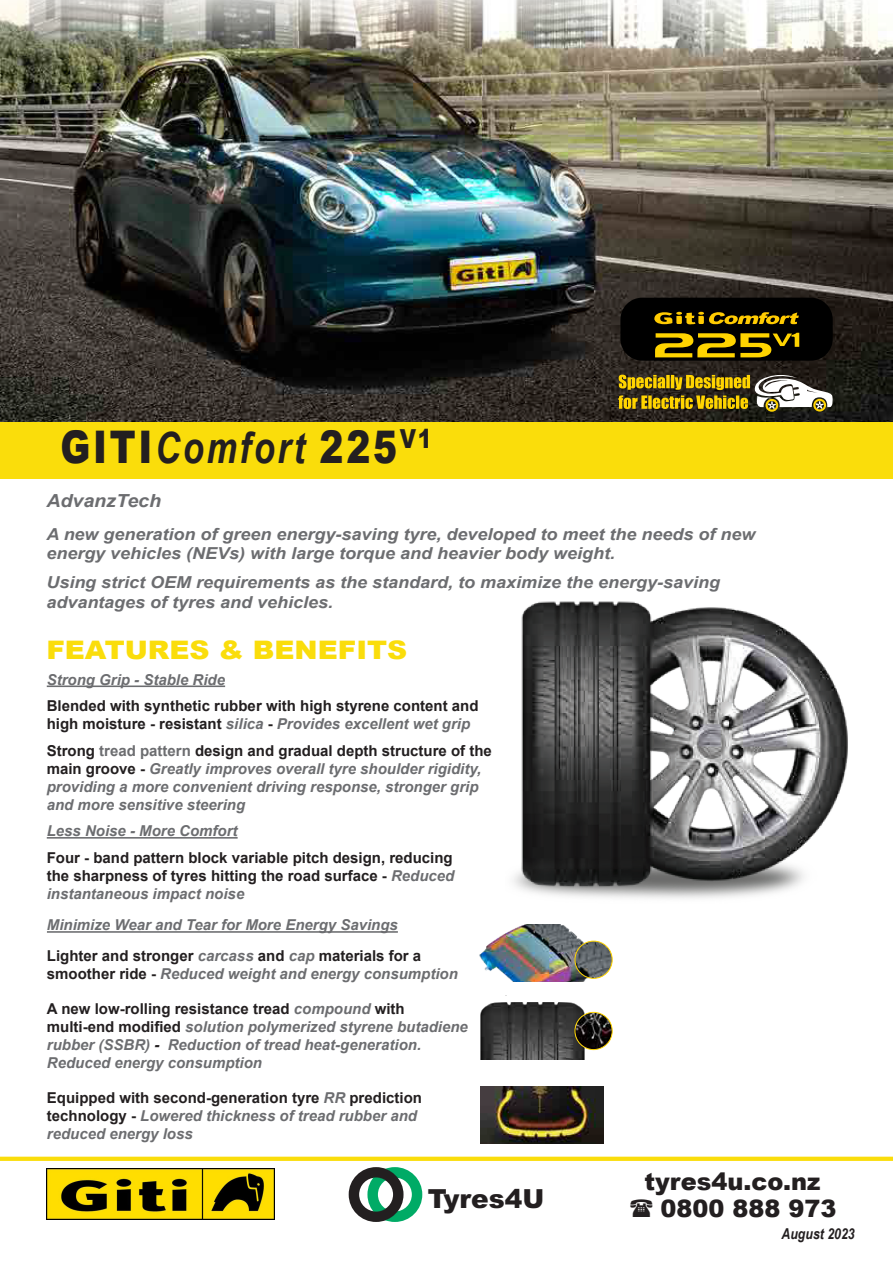
<style>
.page{position:relative;width:893px;height:1263px;background:#fff}
.page>*{position:absolute;margin:0;border:0;box-sizing:border-box;transform-origin:0 0}
.t1{font:900 45px "Arial";letter-spacing:.075em;color:#231f20;scale:.8 1}
.t2{font:900 26.25px "Arial";color:#231f20}
.t3{font:900 25.5px "Arial";color:#fadd0b;scale:1.09 1}
.t4{font:900 24px "Arial";color:#231f20}
.t5{font:italic 700 18px "Arial";color:#6c6d70;scale:1.09 1}
.t6{font:italic 700 16.5px/19.8px "Arial";color:#6c6d70;scale:1.09 1}
.t7{font:italic 700 15px/18px "Arial";color:#6c6d70}
.t8{font:700 15px/18px "Arial";color:#231f20}
.t9{font:italic 700 15px "Arial Narrow";color:#231f20}
.s1{font-weight:700;font-style:italic;font-size:43.2px}
.s2{font-style:italic;color:#6c6d70}
.s3{font-style:normal;color:#231f20}
.s4{font-style:normal}
.s5{color:#231f20}
</style>
<div class="page">
<img style="left:513px;top:601px;width:335px;height:298px">
<svg style="left:0;top:1157px;width:893px;height:4px;background:#fadd0f"></svg>
<img style="left:46px;top:1169px;width:229px;height:50px">
<div style="left:367px;top:1167px;width:55px;height:55px;border:10px solid #00ab66;border-radius:50%"></div>
<div style="left:349px;top:1167px;width:54px;height:55px;border:10px solid #231f20;border-radius:50%"></div>
<svg style="left:373px;top:1169px;width:25px;height:51px"></svg>
<img style="left:0;top:0;width:893px;height:422px">
<div style="left:620px;top:298px;width:213px;height:63px;background:#000;border-radius:22px"></div>
<svg style="left:654px;top:312px;width:145px;height:13px"></svg>
<svg style="left:655px;top:333px;width:144px;height:24px"></svg>
<svg style="left:618px;top:370px;width:215px;height:42px;background:#7d7036"></svg>
<div style="left:0;top:422px;width:893px;height:57px;background:#fadd0b"></div>
<hr style="left:47px;top:685px;width:178px;height:2px;background:#6c6d70">
<hr style="left:47px;top:837px;width:191px;height:2px;background:#6c6d70">
<hr style="left:47px;top:931px;width:351px;height:2px;background:#6c6d70">
<img style="left:479px;top:925px;width:119px;height:57px">
<img style="left:575px;top:941px;width:37px;height:37px;border-radius:19px">
<div style="left:575px;top:941px;width:37px;height:37px;border:1px solid #ffd400;border-radius:50%"></div>
<img style="left:481px;top:1002px;width:103px;height:57px">
<img style="left:575px;top:1012px;width:37px;height:37px;border-radius:19px">
<div style="left:575px;top:1012px;width:37px;height:38px;border:1px solid #ffd400;border-radius:50%"></div>
<img style="left:481px;top:1086px;width:122px;height:57px">
<p class="t1" style="left:60px;top:414px;width:466px">GITI<span class="s1">Comfort</span> 225<sup>V1</sup></p>
<p class="t5" style="left:46px;top:489px;width:107px">AdvanzTech</p>
<p class="t6" style="left:46px;top:524px;width:652px">A new generation of green energy-saving tyre, developed to meet the needs of new energy vehicles (NEVs) with large torque and heavier body weight.</p>
<p class="t6" style="left:46px;top:572px;width:620px">Using strict OEM requirements as the standard, to maximize the energy-saving advantages of tyres and vehicles.</p>
<p class="t3" style="left:46px;top:632px;width:333px">FEATURES &amp; BENEFITS</p>
<p class="t7" style="left:47px;top:671px;width:180px">Strong Grip - Stable Ride</p>
<p class="t8" style="left:47px;top:697px;width:433px">Blended with synthetic rubber with high styrene content and high moisture - resistant <span class="s2">silica</span> - <span class="s2">Provides excellent wet grip</span></p>
<p class="t7" style="left:47px;top:742px;width:447px"><span class="s3">Strong</span> <span class="s4">tread pattern</span> <span class="s3">design and gradual depth structure of the main groove -</span> Greatly improves overall tyre shoulder rigidity, providing a more convenient driving response, stronger grip and more sensitive steering</p>
<p class="t7" style="left:47px;top:822px;width:192px">Less Noise - More Comfort</p>
<p class="t8" style="left:47px;top:849px;width:409px;text-align:justify">Four - band pattern block variable pitch design, reducing the sharpness of tyres hitting the road surface - <span class="s2">Reduced instantaneous impact noise</span></p>
<p class="t7" style="left:47px;top:916px;width:352px">Minimize Wear and Tear for More Energy Savings</p>
<p class="t8" style="left:47px;top:947px;width:412px">Lighter and stronger <span class="s2">carcass</span> and <span class="s2">cap</span> materials for a smoother ride - <span class="s2">Reduced weight and energy consumption</span></p>
<p class="t7" style="left:47px;top:1000px;width:422px"><span class="s3">A new low-rolling resistance tread</span> compound <span class="s3">with multi-end modified</span> solution polymerized styrene butadiene rubber (SSBR) <span class="s5">-</span> Reduction of tread heat-generation.<br>Reduced energy consumption</p>
<p class="t8" style="left:47px;top:1089px;width:377px">Equipped with second-generation tyre <span class="s2">RR</span> prediction technology - <span class="s2">Lowered thickness of tread rubber and reduced energy loss</span></p>
<p class="t4" style="left:644px;top:1164px;width:177px">tyres4u.co.nz</p>
<p class="t2" style="left:428px;top:1179px;width:118px">Tyres4U</p>
<p class="t4" style="left:660px;top:1191px;width:178px">0800 888 973</p>
<p class="t9" style="left:782px;top:1223px;width:75px">August 2023</p>
</div>
